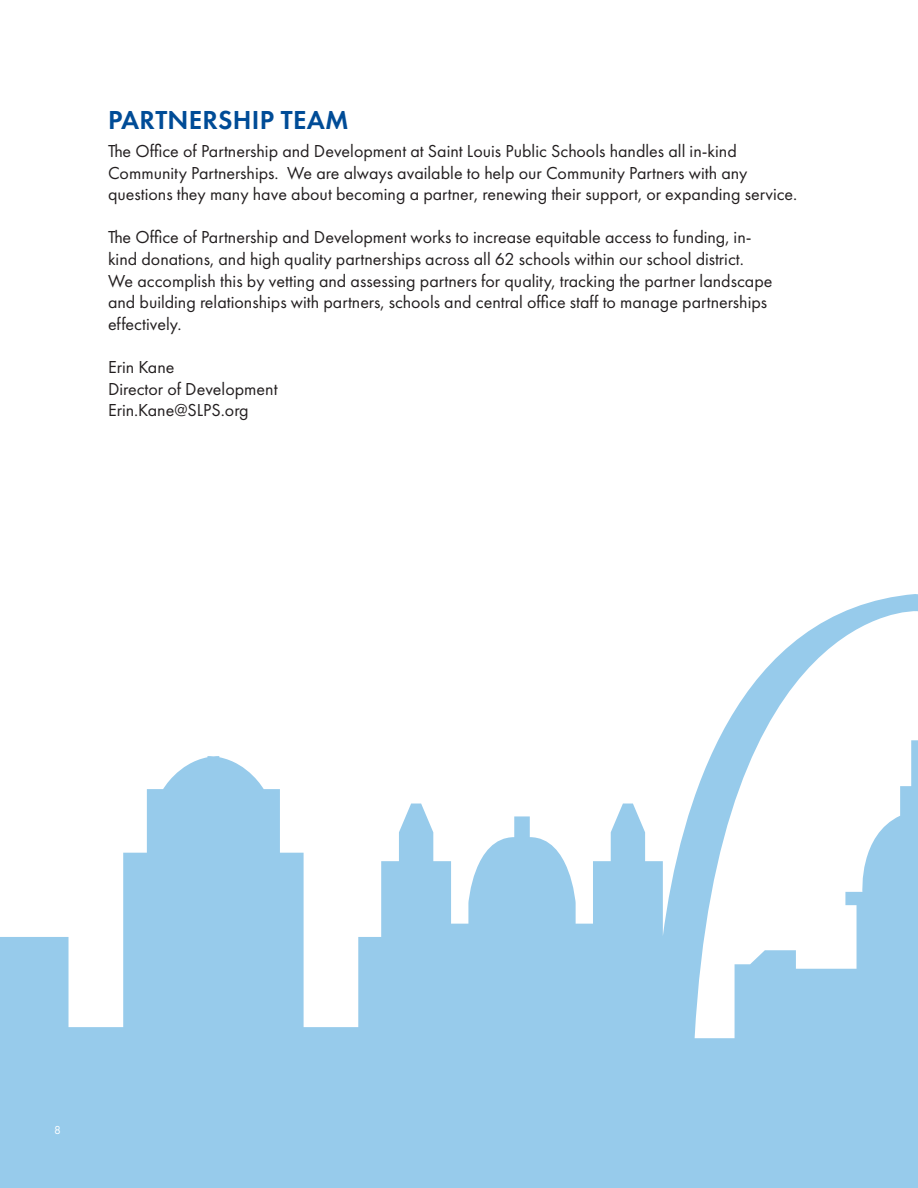
<style>
.page{position:relative;width:918px;height:1188px;background:#fff}
.page>*{position:absolute;margin:0;border:0;box-sizing:border-box;transform-origin:0 0}
.t1{font:600 27px "Futura PT";letter-spacing:.01em;color:#004c97}
.t2{font:18px/21.6px "Futura PT";color:#231f20}
.t3{font:12px "Futura PT";color:#fff}
</style>
<div class="page">
<svg style="left:0;top:594px;width:918px;height:594px;fill:#97cbeb"></svg>
<p class="t1" style="left:108px;top:103px;width:242px">PARTNERSHIP TEAM</p>
<p class="t2" style="left:108px;top:140px;width:691px">The Office of Partnership and Development at Saint Louis Public Schools handles all in-kind<br>Community Partnerships. We are always available to help our Community Partners with any questions they many have about becoming a partner, renewing their support, or expanding service.</p>
<p class="t2" style="left:108px;top:226px;width:666px">The Office of Partnership and Development works to increase equitable access to funding, in&shy;kind donations, and high quality partnerships across all 62 schools within our school district.<br>We accomplish this by vetting and assessing partners for quality, tracking the partner landscape and building relationships with partners, schools and central office staff to manage partnerships effectively.</p>
<p class="t2" style="left:108px;top:356px;width:68px">Erin Kane</p>
<p class="t2" style="left:108px;top:378px;width:171px">Director of Development</p>
<p class="t2" style="left:108px;top:399px;width:142px">Erin.Kane@SLPS.org</p>
<p class="t3" style="left:54px;top:1123px;width:8px">8</p>
</div>
